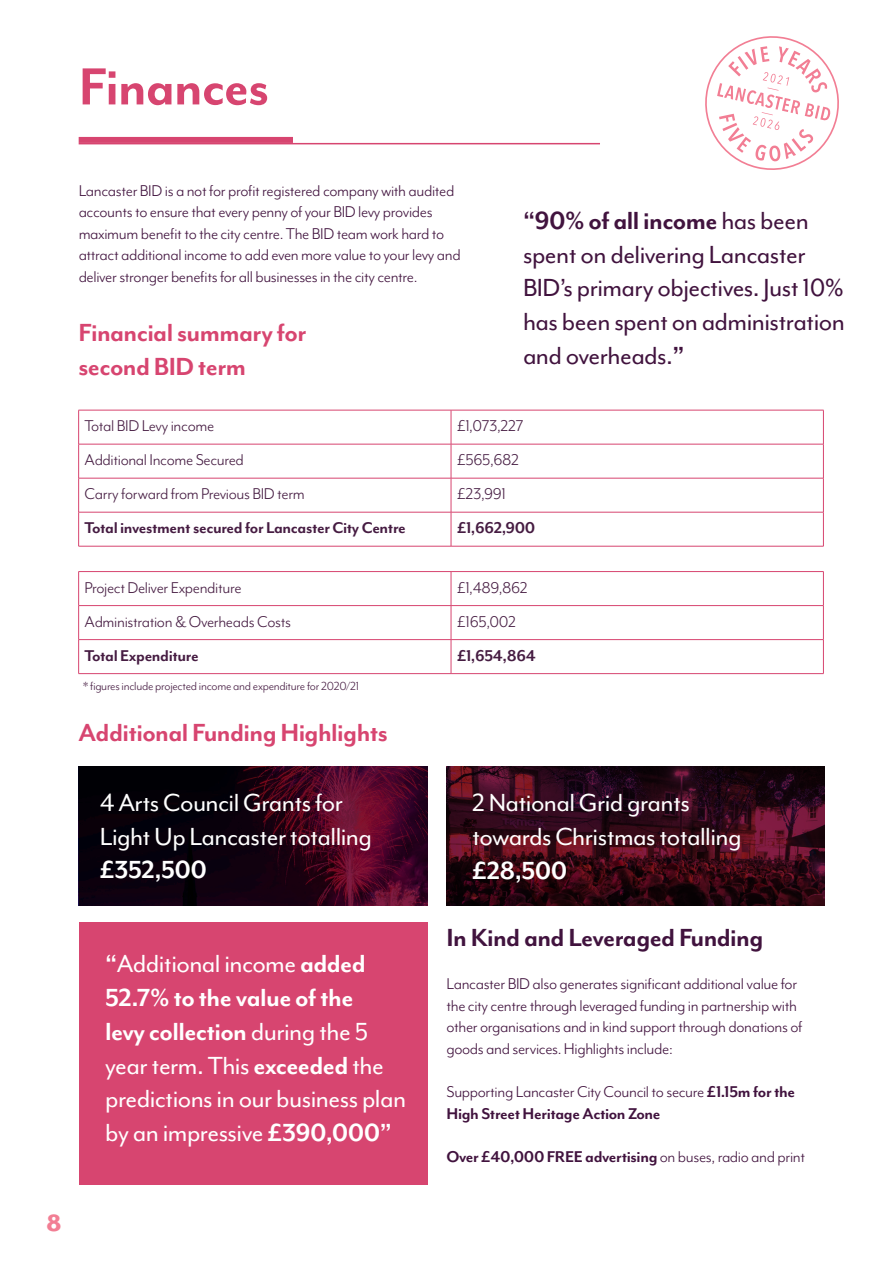
<style>
.page{position:relative;width:893px;height:1263px;background:#fff}
.page>*{position:absolute;margin:0;border:0;box-sizing:border-box;transform-origin:0 0}
.t1{font:700 60px "Mr Eaves Mod OT";letter-spacing:-.02em;color:#d74570}
.t2{font:28.5px/33.9px "Mr Eaves Mod OT";letter-spacing:-.02em;color:#fff}
.t3{font:28.5px/33.9px "Mr Eaves Mod OT";letter-spacing:-.02em;color:#41133e}
.t4{font:700 28.5px/33.9px "Mr Eaves Mod OT";letter-spacing:-.02em;color:#d74570}
.t5{font:700 28.5px "Mr Eaves Mod OT";letter-spacing:-.02em;color:#41133e}
.t6{font:800 27px "Mr Eaves Mod OT";color:#f27e94}
.t7{font:18px/21.6px "Mr Eaves Mod OT";letter-spacing:-.02em;color:#41133e}
.t8{font:18px "Mr Eaves Mod OT";letter-spacing:-.02em;color:#461c42}
.t9{font:700 18px/21.6px "Mr Eaves Mod OT";letter-spacing:-.02em;color:#41133e}
.t10{font:700 18px "Mr Eaves Mod OT";letter-spacing:-.02em;color:#461c42}
.t11{font:13.5px "Mr Eaves Mod OT";letter-spacing:-.02em;color:#461c42}
.s1{font-weight:700}
.s2{font-weight:400}
</style>
<div class="page">
<div style="left:79px;top:922px;width:348px;height:262px;background:#d74570"></div>
<hr style="left:79px;top:143px;width:521px;height:1px;background:#d74570">
<div style="left:79px;top:137px;width:214px;height:6px;background:#d74570"></div>
<hr style="left:78px;top:410px;width:373px;height:1px;background:#d74570">
<hr style="left:78px;top:410px;width:1px;height:34px;background:#d74570">
<hr style="left:451px;top:410px;width:373px;height:1px;background:#d74570">
<hr style="left:451px;top:410px;width:1px;height:34px;background:#d74570">
<hr style="left:823px;top:410px;width:1px;height:34px;background:#d74570">
<hr style="left:78px;top:444px;width:373px;height:1px;background:#d74570">
<hr style="left:78px;top:444px;width:1px;height:34px;background:#d74570">
<hr style="left:451px;top:444px;width:373px;height:1px;background:#d74570">
<hr style="left:451px;top:444px;width:1px;height:34px;background:#d74570">
<hr style="left:823px;top:444px;width:1px;height:34px;background:#d74570">
<hr style="left:78px;top:478px;width:373px;height:1px;background:#d74570">
<hr style="left:78px;top:478px;width:1px;height:34px;background:#d74570">
<hr style="left:451px;top:478px;width:373px;height:1px;background:#d74570">
<hr style="left:451px;top:478px;width:1px;height:34px;background:#d74570">
<hr style="left:823px;top:478px;width:1px;height:34px;background:#d74570">
<hr style="left:78px;top:512px;width:373px;height:1px;background:#d74570">
<hr style="left:78px;top:512px;width:1px;height:34px;background:#d74570">
<hr style="left:451px;top:512px;width:373px;height:1px;background:#d74570">
<hr style="left:451px;top:512px;width:1px;height:34px;background:#d74570">
<hr style="left:823px;top:512px;width:1px;height:34px;background:#d74570">
<hr style="left:78px;top:546px;width:373px;height:1px;background:#d74570">
<hr style="left:451px;top:546px;width:373px;height:1px;background:#d74570">
<hr style="left:78px;top:571px;width:373px;height:1px;background:#d74570">
<hr style="left:78px;top:572px;width:1px;height:33px;background:#d74570">
<hr style="left:451px;top:571px;width:373px;height:1px;background:#d74570">
<hr style="left:451px;top:572px;width:1px;height:33px;background:#d74570">
<hr style="left:823px;top:572px;width:1px;height:33px;background:#d74570">
<hr style="left:78px;top:605px;width:373px;height:1px;background:#d74570">
<hr style="left:78px;top:606px;width:1px;height:33px;background:#d74570">
<hr style="left:451px;top:605px;width:373px;height:1px;background:#d74570">
<hr style="left:451px;top:606px;width:1px;height:33px;background:#d74570">
<hr style="left:823px;top:606px;width:1px;height:33px;background:#d74570">
<hr style="left:78px;top:639px;width:373px;height:1px;background:#d74570">
<hr style="left:78px;top:640px;width:1px;height:33px;background:#d74570">
<hr style="left:451px;top:639px;width:373px;height:1px;background:#d74570">
<hr style="left:451px;top:640px;width:1px;height:33px;background:#d74570">
<hr style="left:823px;top:640px;width:1px;height:33px;background:#d74570">
<hr style="left:78px;top:673px;width:373px;height:1px;background:#d74570">
<hr style="left:451px;top:673px;width:373px;height:1px;background:#d74570">
<svg style="left:79px;top:766px;width:348px;height:140px;background:#240215"></svg>
<svg style="left:446px;top:767px;width:379px;height:139px;background:#340917"></svg>
<svg style="left:705px;top:36px;width:134px;height:134px"></svg>
<p class="t1" style="left:79px;top:54px;width:192px">Finances</p>
<p class="t7" style="left:79px;top:180px;width:384px">Lancaster BID is a not for profit registered company with audited accounts to ensure that every penny of your BID levy provides maximum benefit to the city centre. The BID team work hard to attract additional income to add even more value to your levy and deliver stronger benefits for all businesses in the city centre.</p>
<p class="t4" style="left:78px;top:316px;width:229px">Financial summary for second BID term</p>
<p class="t3" style="left:523px;top:204px;width:323px"><span class="s1">“90% of all income</span> has been spent on delivering Lancaster<br>BID’s primary objectives. Just 10% has been spent on administration and overheads.<span class="s1">”</span></p>
<p class="t8" style="left:85px;top:416px;width:131px">Total BID Levy income</p>
<p class="t8" style="left:457px;top:416px;width:68px">£1,073,227</p>
<p class="t8" style="left:85px;top:450px;width:161px">Additional Income Secured</p>
<p class="t8" style="left:457px;top:450px;width:63px">£565,682</p>
<p class="t8" style="left:85px;top:484px;width:222px">Carry forward from Previous BID term</p>
<p class="t8" style="left:457px;top:484px;width:50px">£23,991</p>
<p class="t10" style="left:85px;top:518px;width:323px">Total investment secured for Lancaster City Centre</p>
<p class="t10" style="left:457px;top:518px;width:80px">£1,662,900</p>
<p class="t8" style="left:85px;top:577px;width:158px">Project Deliver Expenditure</p>
<p class="t8" style="left:457px;top:577px;width:72px">£1,489,862</p>
<p class="t8" style="left:85px;top:612px;width:208px">Administration &amp; Overheads Costs</p>
<p class="t8" style="left:457px;top:612px;width:61px">£165,002</p>
<p class="t10" style="left:85px;top:646px;width:116px">Total Expenditure</p>
<p class="t10" style="left:457px;top:646px;width:80px">£1,654,864</p>
<p class="t11" style="left:83px;top:679px;width:278px">* figures include projected income and expenditure for 2020/21</p>
<p class="t4" style="left:78px;top:716px;width:311px">Additional Funding Highlights</p>
<p class="t2" style="left:100px;top:785px;width:274px">4 Arts Council Grants for<br>Light Up Lancaster totalling <span class="s1">£352,500</span></p>
<p class="t2" style="left:472px;top:786px;width:271px">2 National Grid grants towards Christmas totalling <span class="s1">£28,500</span></p>
<p class="t2" style="left:105px;top:947px;width:302px"><span class="s1">“</span>Additional income <span class="s1">added<br>52.7% to the value of the<br>levy collection</span> during the 5 year term. This <span class="s1">exceeded</span> the predictions in our business plan by an impressive <span class="s1">£390,000”</span></p>
<p class="t5" style="left:446px;top:922px;width:318px">In Kind and Leveraged Funding</p>
<p class="t7" style="left:446px;top:973px;width:357px">Lancaster BID also generates significant additional value for the city centre through leveraged funding in partnership with other organisations and in kind support through donations of goods and services. Highlights include:</p>
<p class="t9" style="left:446px;top:1081px;width:350px"><span class="s2">Supporting Lancaster City Council to secure</span> £1.15m for the<br>High Street Heritage Action Zone</p>
<p class="t9" style="left:446px;top:1146px;width:360px">Over £40,000 FREE advertising <span class="s2">on buses, radio and print</span></p>
<h3 class="t6" style="left:46px;top:1209px;width:17px">8</h3>
</div>
